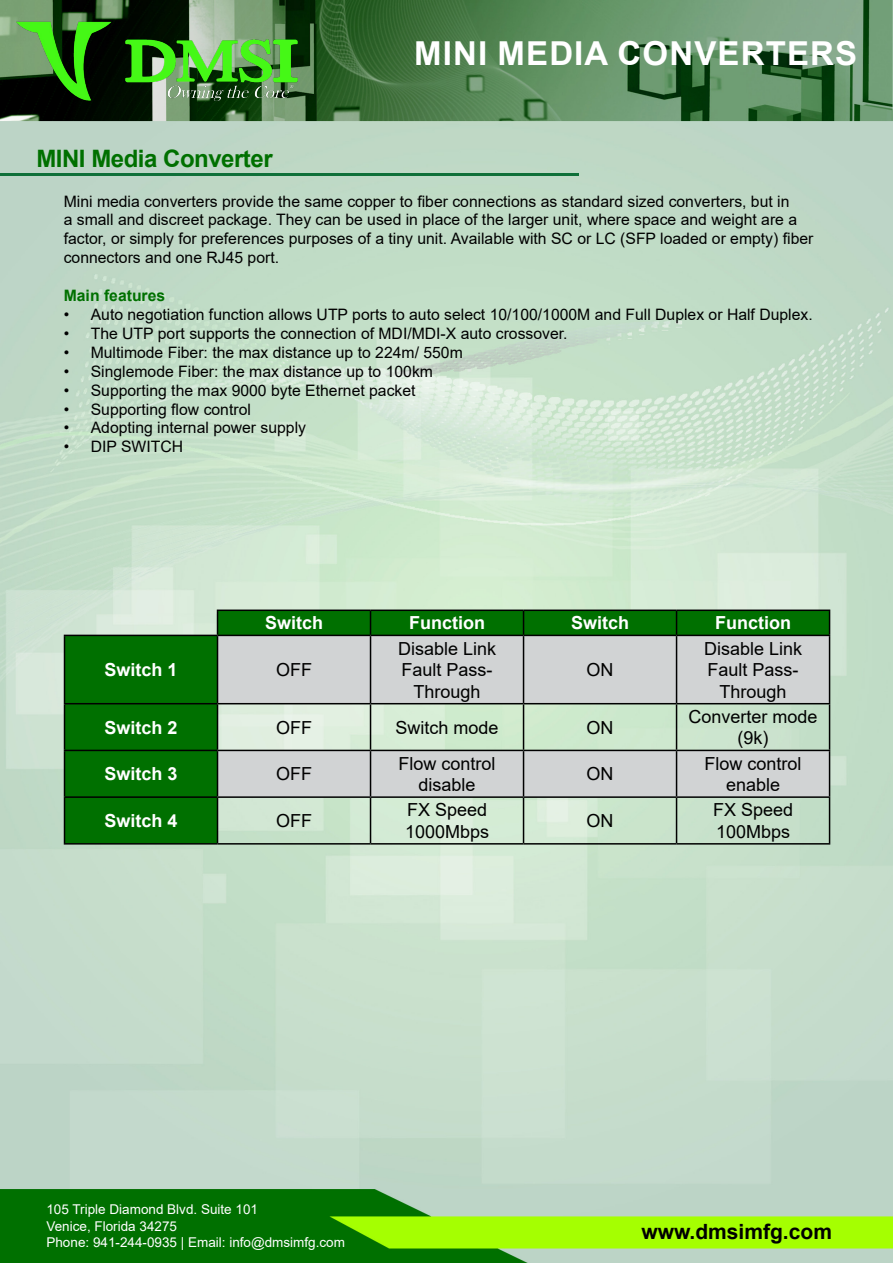
<style>
.page{position:relative;width:893px;height:1263px;background:#fff}
.page>*{position:absolute;margin:0;border:0;box-sizing:border-box;transform-origin:0 0}
.t1{font:700 33px "Arial";letter-spacing:.035em;color:#fff}
.t2{font:700 24px "Arial";letter-spacing:-.02em;color:#007000}
.t3{font:700 21px "Arial";color:#000}
.t4{font:18px/21.6px "Arial";color:#000;text-align:center}
.t5{font:700 18px "Arial";color:#fff}
.t6{font:15.75px/18.9px "Arial";color:#000}
.t7{font:700 15.75px "Arial";color:#007000}
.t8{font:13.5px/16.2px "Arial";color:#fff}
</style>
<div class="page">
<img style="left:0;top:0;width:893px;height:1263px">
<img style="left:122px;top:30px;width:180px;height:75px">
<img style="left:12px;top:17px;width:104px;height:86px">
<hr style="left:217px;top:609px;width:153px;height:2px;background:#000">
<hr style="left:370px;top:609px;width:154px;height:2px;background:#000">
<hr style="left:524px;top:609px;width:152px;height:2px;background:#000">
<hr style="left:676px;top:609px;width:154px;height:2px;background:#000">
<svg style="left:64px;top:610px;width:766px;height:233px;background:#98bd99"></svg>
<hr style="left:64px;top:635px;width:154px;height:1px;background:#000">
<hr style="left:64px;top:636px;width:1px;height:67px;background:#000">
<hr style="left:218px;top:635px;width:152px;height:1px;background:#000">
<hr style="left:217px;top:636px;width:1px;height:67px;background:#000">
<hr style="left:370px;top:635px;width:154px;height:1px;background:#000">
<hr style="left:370px;top:636px;width:1px;height:67px;background:#000">
<hr style="left:524px;top:635px;width:152px;height:1px;background:#000">
<hr style="left:523px;top:636px;width:1px;height:67px;background:#000">
<hr style="left:676px;top:635px;width:154px;height:1px;background:#000">
<hr style="left:676px;top:636px;width:1px;height:67px;background:#000">
<hr style="left:829px;top:636px;width:1px;height:67px;background:#000">
<hr style="left:64px;top:703px;width:154px;height:1px;background:#000">
<hr style="left:64px;top:704px;width:1px;height:46px;background:#000">
<hr style="left:218px;top:703px;width:152px;height:1px;background:#000">
<hr style="left:217px;top:704px;width:1px;height:46px;background:#000">
<hr style="left:370px;top:703px;width:154px;height:1px;background:#000">
<hr style="left:370px;top:704px;width:1px;height:46px;background:#000">
<hr style="left:524px;top:703px;width:152px;height:1px;background:#000">
<hr style="left:523px;top:704px;width:1px;height:46px;background:#000">
<hr style="left:676px;top:703px;width:154px;height:1px;background:#000">
<hr style="left:676px;top:704px;width:1px;height:46px;background:#000">
<hr style="left:829px;top:704px;width:1px;height:46px;background:#000">
<hr style="left:64px;top:750px;width:154px;height:1px;background:#000">
<hr style="left:64px;top:751px;width:1px;height:45px;background:#000">
<hr style="left:218px;top:750px;width:152px;height:1px;background:#000">
<hr style="left:217px;top:751px;width:1px;height:45px;background:#000">
<hr style="left:370px;top:750px;width:154px;height:1px;background:#000">
<hr style="left:370px;top:751px;width:1px;height:45px;background:#000">
<hr style="left:524px;top:750px;width:152px;height:1px;background:#000">
<hr style="left:523px;top:751px;width:1px;height:45px;background:#000">
<hr style="left:676px;top:750px;width:154px;height:1px;background:#000">
<hr style="left:676px;top:751px;width:1px;height:45px;background:#000">
<hr style="left:829px;top:751px;width:1px;height:45px;background:#000">
<hr style="left:64px;top:796px;width:154px;height:2px;background:#000">
<hr style="left:64px;top:798px;width:1px;height:45px;background:#000">
<hr style="left:218px;top:796px;width:152px;height:2px;background:#000">
<hr style="left:217px;top:798px;width:1px;height:45px;background:#000">
<hr style="left:370px;top:796px;width:154px;height:2px;background:#000">
<hr style="left:370px;top:798px;width:1px;height:45px;background:#000">
<hr style="left:524px;top:796px;width:152px;height:2px;background:#000">
<hr style="left:523px;top:798px;width:1px;height:45px;background:#000">
<hr style="left:676px;top:796px;width:154px;height:2px;background:#000">
<hr style="left:676px;top:798px;width:1px;height:45px;background:#000">
<hr style="left:829px;top:798px;width:1px;height:45px;background:#000">
<hr style="left:64px;top:843px;width:154px;height:1px;background:#000">
<hr style="left:218px;top:843px;width:152px;height:1px;background:#000">
<hr style="left:370px;top:843px;width:154px;height:1px;background:#000">
<hr style="left:524px;top:843px;width:152px;height:1px;background:#000">
<hr style="left:676px;top:843px;width:154px;height:1px;background:#000">
<hr style="left:0;top:173px;width:578px;height:2px;background:#0f7039">
<h1 class="t1" style="left:414px;top:30px;width:445px">MINI MEDIA CONVERTERS</h1>
<p class="t2" style="left:36px;top:142px;width:238px">MINI Media Converter</p>
<p class="t6" style="left:64px;top:191px;width:751px">Mini media converters provide the same copper to fiber connections as standard sized converters, but in<br>a small and discreet package. They can be used in place of the larger unit, where space and weight are a factor, or simply for preferences purposes of a tiny unit. Available with SC or LC (SFP loaded or empty) fiber connectors and one RJ45 port.</p>
<p class="t7" style="left:64px;top:284px;width:103px">Main features</p>
<p class="t6" style="left:64px;top:305px;width:750px">• Auto negotiation function allows UTP ports to auto select 10/100/1000M and Full Duplex or Half Duplex.</p>
<p class="t6" style="left:64px;top:324px;width:505px">• The UTP port supports the connection of MDI/MDI-X auto crossover.</p>
<p class="t6" style="left:64px;top:343px;width:401px">• Multimode Fiber: the max distance up to 224m/ 550m</p>
<p class="t6" style="left:64px;top:362px;width:371px">• Singlemode Fiber: the max distance up to 100km</p>
<p class="t6" style="left:64px;top:380px;width:353px">• Supporting the max 9000 byte Ethernet packet</p>
<p class="t6" style="left:64px;top:399px;width:189px">• Supporting flow control</p>
<p class="t6" style="left:64px;top:418px;width:244px">• Adopting internal power supply</p>
<p class="t6" style="left:64px;top:437px;width:121px">• DIP SWITCH</p>
<p class="t5" style="left:265px;top:610px;width:60px">Switch</p>
<p class="t5" style="left:409px;top:610px;width:77px">Function</p>
<p class="t5" style="left:571px;top:610px;width:60px">Switch</p>
<p class="t5" style="left:715px;top:610px;width:77px">Function</p>
<p class="t5" style="left:104px;top:657px;width:75px">Switch 1</p>
<p class="t4" style="left:276px;top:659px;width:37px">OFF</p>
<p class="t4" style="left:398px;top:637px;width:100px">Disable Link<br>Fault Pass-<br>Through</p>
<p class="t4" style="left:586px;top:659px;width:28px">ON</p>
<p class="t4" style="left:704px;top:637px;width:100px">Disable Link<br>Fault Pass-<br>Through</p>
<p class="t5" style="left:104px;top:715px;width:75px">Switch 2</p>
<p class="t4" style="left:276px;top:716px;width:37px">OFF</p>
<p class="t4" style="left:395px;top:716px;width:105px">Switch mode</p>
<p class="t4" style="left:586px;top:716px;width:28px">ON</p>
<p class="t4" style="left:688px;top:705px;width:131px">Converter mode (9k)</p>
<p class="t5" style="left:104px;top:761px;width:75px">Switch 3</p>
<p class="t4" style="left:276px;top:763px;width:37px">OFF</p>
<p class="t4" style="left:398px;top:752px;width:99px">Flow control disable</p>
<p class="t4" style="left:586px;top:763px;width:28px">ON</p>
<p class="t4" style="left:704px;top:752px;width:99px">Flow control enable</p>
<p class="t5" style="left:104px;top:808px;width:75px">Switch 4</p>
<p class="t4" style="left:276px;top:810px;width:37px">OFF</p>
<p class="t4" style="left:405px;top:799px;width:86px;text-align:left">FX Speed<br>1000Mbps</p>
<p class="t4" style="left:586px;top:810px;width:28px">ON</p>
<p class="t4" style="left:713px;top:799px;width:82px;text-align:left">FX Speed<br>100Mbps</p>
<p class="t8" style="left:46px;top:1201px;width:300px">105 Triple Diamond Blvd. Suite 101<br>Venice, Florida 34275<br>Phone: 941-244-0935 | Email: info@dmsimfg.com</p>
<h3 class="t3" style="left:641px;top:1217px;width:192px">www.dmsimfg.com</h3>
</div>
